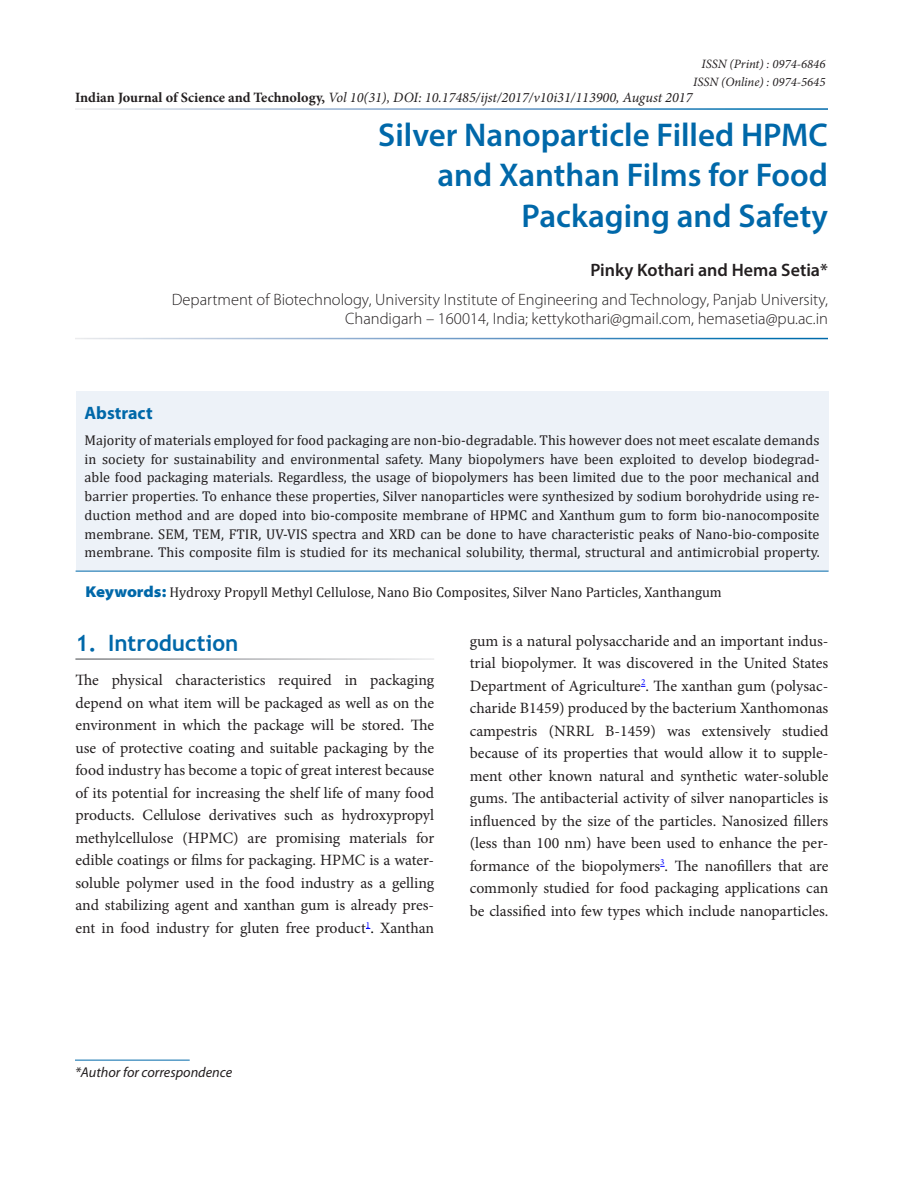
<style>
.page{position:relative;width:918px;height:1188px;background:#fff}
.page>*{position:absolute;margin:0;border:0;box-sizing:border-box;transform-origin:0 0}
.AT{font:600 33px/40.5px "Myriad Pro";color:#0068a9;text-align:right}
.t1{font:700 22.5px "Trebuchet MS";color:#0068a9}
.Author{font:600 18px "Myriad Pro";color:#231f20}
.Abs_Head{font:700 18px "Myriad Pro";color:#0068a9}
.Affiliation{font:300 16.5px/19.5px "Myriad Pro";color:#231f20;text-align:right}
.Text{font:15.75px/22.5px "Minion Pro";color:#231f20;text-align:justify}
.Abs_Text1{font:14.25px/18.8px "Cambria";color:#231f20;text-align:justify}
.t2{font:italic 14.25px "Minion Pro";color:#231f20}
.Keyword{font:14.25px "Cambria";color:#231f20}
.Footnote1{font:italic 14.25px "Myriad Pro";color:#231f20}
.t3{font:italic 12.75px "Minion Pro";color:#231f20}
.s1{font-weight:700;font-style:normal}
.s2{font-family:"Myriad Pro";font-weight:900;font-stretch:semi-expanded;font-size:15.75px;color:#0068a9}
.s3{color:#000}
</style>
<div class="page">
<div style="left:76px;top:392px;width:753px;height:179px;background:#edf2f8"></div>
<hr style="left:76px;top:571px;width:753px;height:1px;background:#0068a9">
<hr style="left:75px;top:1060px;width:115px;height:1px;background:#0068a9">
<p class="t3" style="left:702px;top:55px;width:125px">ISSN (Print) : 0974-6846</p>
<p class="t3" style="left:693px;top:73px;width:134px">ISSN (Online) : 0974-5645</p>
<p class="t2" style="left:75px;top:87px;width:619px"><span class="s1">Indian Journal of Science and Technology,</span> Vol 10(31), DOI: 10.17485/ijst/2017/v10i31/113900, August 2017</p>
<p class="AT" style="left:378px;top:114px;width:451px">Silver Nanoparticle Filled HPMC and Xanthan Films for Food<br>Packaging and Safety</p>
<p class="Author" style="left:590px;top:259px;width:239px">Pinky Kothari and Hema Setia*</p>
<p class="Affiliation" style="left:172px;top:289px;width:658px">Department of Biotechnology, University Institute of Engineering and Technology, Panjab University,<br>Chandigarh – 160014, India; kettykothari@gmail.com, hemasetia@pu.ac.in</p>
<p class="Abs_Head" style="left:85px;top:402px;width:70px">Abstract</p>
<p class="Abs_Text1" style="left:85px;top:430px;width:737px">Majority of materials employed for food packaging are non-bio-degradable. This however does not meet escalate demands in society for sustainability and environmental safety. Many biopolymers have been exploited to develop biodegrad&shy;able food packaging materials. Regardless, the usage of biopolymers has been limited due to the poor mechanical and barrier properties. To enhance these properties, Silver nanoparticles were synthesized by sodium borohydride using re&shy;duction method and are doped into bio-composite membrane of HPMC and Xanthum gum to form bio-nanocomposite membrane. SEM, TEM, FTIR, UV-VIS spectra and XRD can be done to have characteristic peaks of Nano-bio-composite membrane. This composite film is studied for its mechanical solubility, thermal, structural and antimicrobial property.</p>
<p class="Keyword" style="left:86px;top:584px;width:638px"><span class="s2">Keywords:</span> Hydroxy Propyll Methyl Cellulose, Nano Bio Composites, Silver Nano Particles, Xanthangum</p>
<h1 class="t1" style="left:75px;top:629px;width:164px">1. Introduction</h1>
<p class="Text" style="left:75px;top:669px;width:360px">The physical characteristics required in packaging depend on what item will be packaged as well as on the environment in which the package will be stored. The use of protective coating and suitable packaging by the food industry has become a topic of great interest because of its potential for increasing the shelf life of many food products. Cellulose derivatives such as hydroxypropyl methylcellulose (HPMC) are promising materials for edible coatings or films for packaging. HPMC is a water&shy;soluble polymer used in the food industry as a gelling and stabilizing agent and xanthan gum is already pres&shy;ent in food industry for gluten free product<sup>1</sup><span class="s3">.</span> Xanthan</p>
<p class="Text" style="left:470px;top:629px;width:360px">gum is a natural polysaccharide and an important indus&shy;trial biopolymer. It was discovered in the United States Department of Agriculture<sup>2</sup>. The xanthan gum (polysac&shy;charide B1459) produced by the bacterium Xanthomonas campestris (NRRL B-1459) was extensively studied because of its properties that would allow it to supple&shy;ment other known natural and synthetic water-soluble gums. The antibacterial activity of silver nanoparticles is influenced by the size of the particles. Nanosized fillers (less than 100 nm) have been used to enhance the per&shy;formance of the biopolymers<sup>3</sup>. The nanofillers that are commonly studied for food packaging applications can be classified into few types which include nanoparticles.</p>
<p class="Footnote1" style="left:75px;top:1065px;width:159px">*Author for correspondence</p>
</div>
